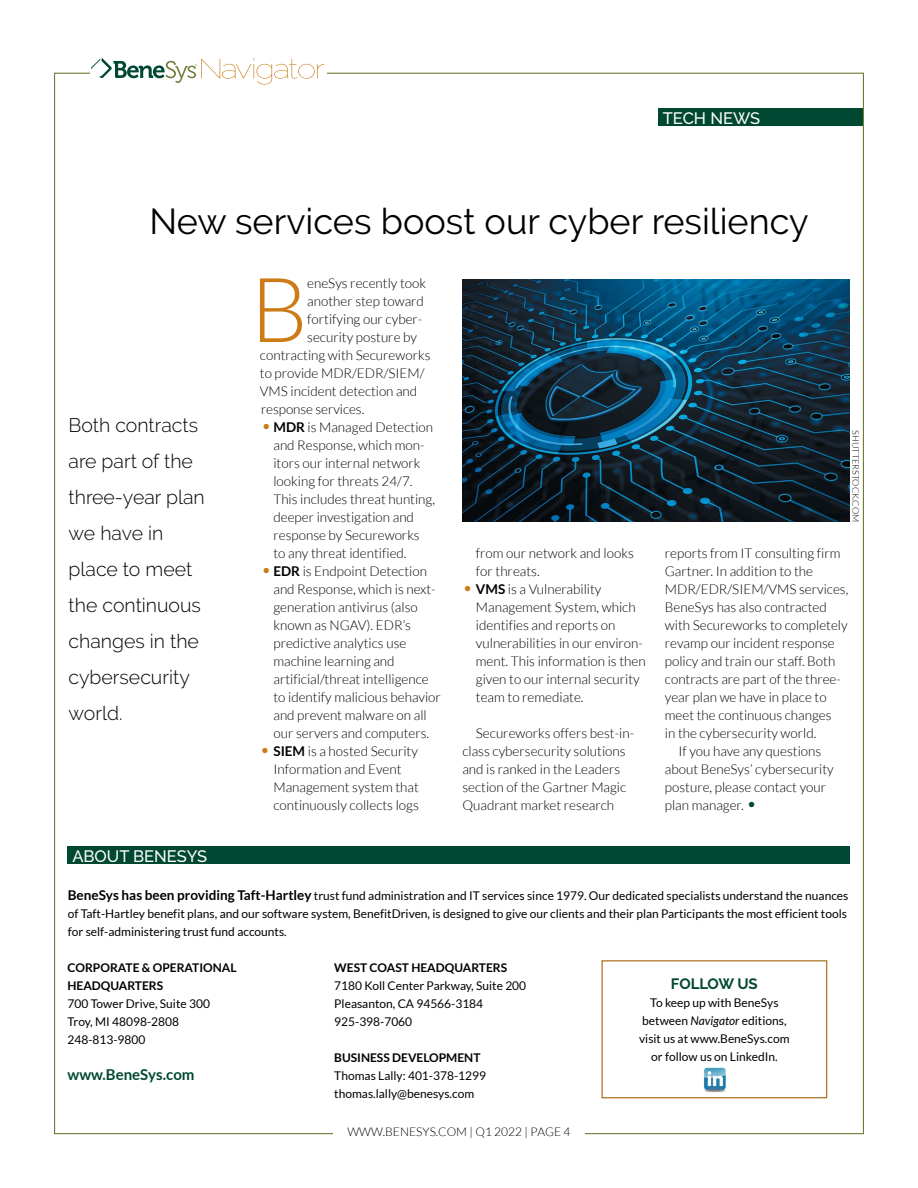
<style>
.page{position:relative;width:918px;height:1188px;background:#fff}
.page>*{position:absolute;margin:0;border:0;box-sizing:border-box;transform-origin:0 0}
.t1{font:300 89.85px "Lato";color:#cc7b16}
.t2{font:36px "Raleway";color:#000}
.t3{font:300 19.5px/36px "Raleway";color:#000}
.t4{font:500 16.5px "Raleway";color:#fff}
.t5{font:700 15px "Lato";color:#014833}
.t6{font:700 15px "Raleway";letter-spacing:-.01em;color:#014833}
.t7{font:300 13.5px/18px "Lato";color:#000}
.t8{font:12px/18px "Lato";color:#000}
.t9{font:700 12px/18px "Lato";color:#000}
.t10{font:300 12px "Lato";color:#000}
.t11{font:300 9px "Lato";color:#000}
.s1{font-size:18px;color:#cc7b16}
.s2{font-weight:700}
.s3{font-size:18px;color:#014833}
.s4{font-weight:700;font-size:13.5px}
.s5{font-style:italic}
</style>
<div class="page">
<div style="left:658px;top:108px;width:206px;height:18px;background:#014833"></div>
<svg style="left:91px;top:58px;width:233px;height:27px"></svg>
<div style="left:68px;top:846px;width:782px;height:18px;background:#014833"></div>
<div style="left:602px;top:960px;width:225px;height:138px;border:1px solid #a36109"></div>
<img style="left:703px;top:1068px;width:23px;height:23px">
<div style="left:701px;top:1066px;width:27px;height:27px;border:1px solid #fff"></div>
<img style="left:462px;top:279px;width:387px;height:243px">
<p class="t4" style="left:663px;top:108px;width:99px">TECH NEWS</p>
<h2 class="t2" style="left:149px;top:200px;width:661px">New services boost our cyber resiliency</h2>
<h3 class="t3" style="left:69px;top:407px;width:138px">Both contracts are part of the three-year plan we have in place to meet the continuous changes in the cybersecurity world.</h3>
<p class="t4" style="left:72px;top:846px;width:136px">ABOUT BENESYS</p>
<h1 class="t1" style="left:251px;top:262px;width:59px">B</h1>
<p class="t7" style="left:307px;top:274px;width:120px">eneSys recently took</p>
<p class="t7" style="left:307px;top:292px;width:118px">another step toward</p>
<p class="t7" style="left:307px;top:310px;width:115px">fortifying our cyber-</p>
<p class="t7" style="left:307px;top:328px;width:111px">security posture by</p>
<p class="t7" style="left:260px;top:346px;width:172px">contracting with Secureworks</p>
<p class="t7" style="left:260px;top:364px;width:166px">to provide MDR/EDR/SIEM/</p>
<p class="t7" style="left:260px;top:382px;width:159px">VMS incident detection and</p>
<p class="t7" style="left:261px;top:400px;width:105px">response services.</p>
<p class="t7" style="left:273px;top:418px;width:163px;text-indent:-12px"><span class="s1">•</span><span class="s2">MDR</span> is Managed Detection and Response, which mon&shy;itors our internal network looking for threats 24/7.<br>This includes threat hunting, deeper investigation and response by Secureworks to any threat identified.</p>
<p class="t7" style="left:273px;top:562px;width:169px;text-indent:-12px"><span class="s1">•</span><span class="s2">EDR</span> is Endpoint Detection and Response, which is next&shy;generation antivirus (also known as NGAV). EDR’s predictive analytics use machine learning and artificial/threat intelligence to identify malicious behavior and prevent malware on all our servers and computers.</p>
<p class="t7" style="left:273px;top:742px;width:147px;text-indent:-14px"><span class="s1">•</span> <span class="s2">SIEM</span> is a hosted Security<br>Information and Event<br>Management system that continuously collects logs</p>
<p class="t7" style="left:476px;top:544px;width:159px">from our network and looks for threats.</p>
<p class="t7" style="left:476px;top:580px;width:171px;text-indent:-14px"><span class="s1">•</span> <span class="s2">VMS</span> is a Vulnerability<br>Management System, which identifies and reports on vulnerabilities in our environ&shy;ment. This information is then given to our internal security team to remediate.</p>
<p class="t7" style="left:462px;top:724px;width:173px;text-indent:14px">Secureworks offers best-in&shy;class cybersecurity solutions and is ranked in the Leaders section of the Gartner Magic<br>Quadrant market research</p>
<p class="t11" style="left:860px;top:430px;width:93px;rotate:90deg">SHUTTERSTOCK.COM</p>
<p class="t7" style="left:665px;top:544px;width:177px">reports from IT consulting firm</p>
<p class="t7" style="left:665px;top:562px;width:150px">Gartner. In addition to the</p>
<p class="t7" style="left:665px;top:580px;width:185px">MDR/EDR/SIEM/VMS services,</p>
<p class="t7" style="left:665px;top:598px;width:163px">BeneSys has also contracted</p>
<p class="t7" style="left:665px;top:616px;width:184px">with Secureworks to completely</p>
<p class="t7" style="left:665px;top:634px;width:171px">revamp our incident response</p>
<p class="t7" style="left:665px;top:652px;width:172px">policy and train our staff. Both</p>
<p class="t7" style="left:665px;top:670px;width:178px">contracts are part of the three-</p>
<p class="t7" style="left:665px;top:688px;width:163px">year plan we have in place to</p>
<p class="t7" style="left:665px;top:706px;width:168px">meet the continuous changes</p>
<p class="t7" style="left:665px;top:724px;width:153px">in the cybersecurity world.</p>
<p class="t7" style="left:678px;top:742px;width:144px">If you have any questions</p>
<p class="t7" style="left:665px;top:760px;width:170px">about BeneSys’ cybersecurity</p>
<p class="t7" style="left:665px;top:778px;width:163px">posture, please contact your</p>
<p class="t7" style="left:665px;top:796px;width:94px">plan manager. <span class="s3">•</span></p>
<p class="t8" style="left:68px;top:887px;width:782px"><span class="s4">BeneSys has been providing Taft-Hartley</span> trust fund administration and IT services since 1979. Our dedicated specialists understand the nuances of Taft-Hartley benefit plans, and our software system, BenefitDriven, is designed to give our clients and their plan Participants the most efficient tools for self-administering trust fund accounts.</p>
<p class="t9" style="left:68px;top:958px;width:171px">CORPORATE &amp; OPERATIONAL<br>HEADQUARTERS</p>
<p class="t8" style="left:68px;top:995px;width:144px">700 Tower Drive, Suite 300<br>Troy, MI 48098-2808<br>248-813-9800</p>
<p class="t5" style="left:68px;top:1066px;width:129px">www.BeneSys.com</p>
<p class="t9" style="left:334px;top:958px;width:174px">WEST COAST HEADQUARTERS</p>
<p class="t8" style="left:334px;top:977px;width:193px">7180 Koll Center Parkway, Suite 200<br>Pleasanton, CA 94566-3184<br>925-398-7060</p>
<p class="t9" style="left:334px;top:1048px;width:148px">BUSINESS DEVELOPMENT</p>
<p class="t8" style="left:334px;top:1067px;width:153px">Thomas Lally: 401-378-1299 thomas.lally@benesys.com</p>
<p class="t10" style="left:347px;top:1125px;width:225px">WWW.BENESYS.COM | Q1 2022 | PAGE 4</p>
<p class="t6" style="left:671px;top:975px;width:88px">FOLLOW US</p>
<p class="t8" style="left:639px;top:994px;width:152px;text-align:center">To keep up with BeneSys between <span class="s5">Navigator</span> editions, visit us at www.BeneSys.com or follow us on LinkedIn.</p>
</div>
